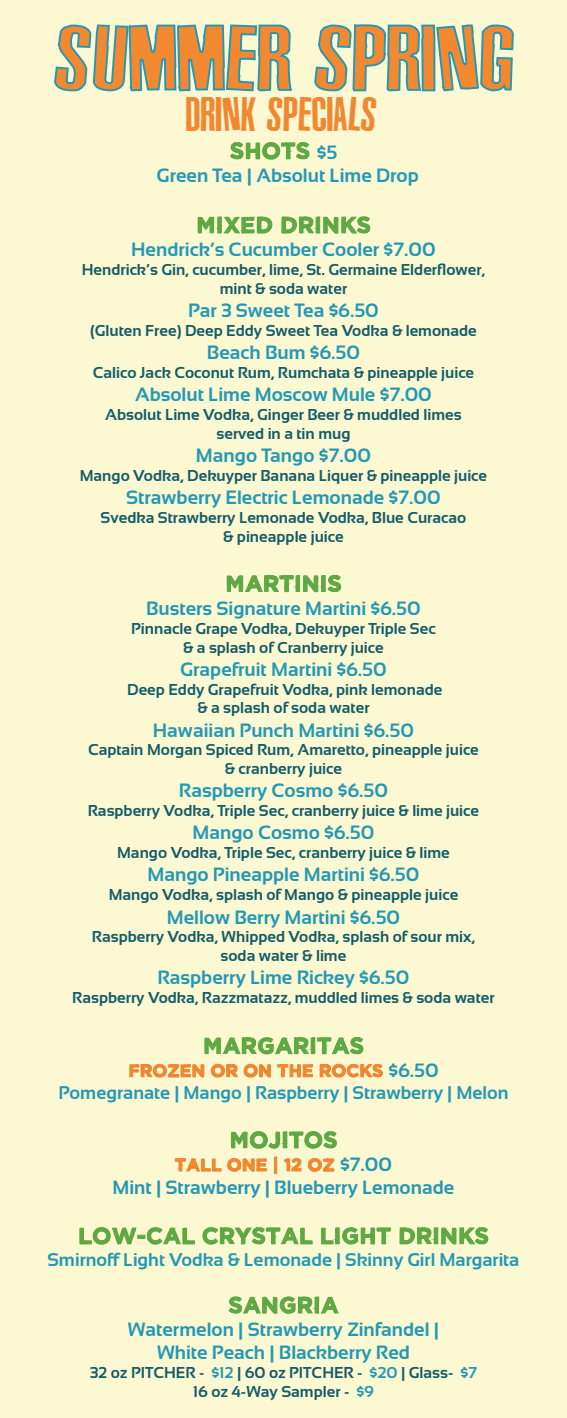
<style>
.page{position:relative;width:567px;height:1418px;background:#fbf8d2}
.page>*{position:absolute;margin:0;border:0;box-sizing:border-box;transform-origin:0 0}
.t1{font:70px "Vinyl Stickons";color:#f28931;scale:1.21 1}
.t2{font:36.75px "Vinyl Stickons";color:#f18831}
.t3{font:22.75px "Wicked Grit";color:#5fa944}
.t4{font:700 19.25px/23.1px "Sansation";color:#2398b5;text-align:center}
.t5{font:700 18.38px "Sansation";color:#2398b5}
.t6{font:700 15.75px/18.9px "Sansation";color:#145c68;text-align:center}
.s1{font-family:"Sansation";font-weight:700;font-size:19.25px;color:#2398b5}
.s2{color:#2398b5}
</style>
<div class="page">
<svg style="left:54px;top:24px;width:238px;height:68px"></svg>
<svg style="left:314px;top:23px;width:200px;height:69px"></svg>
<svg style="left:230px;top:142px;width:80px;height:17px"></svg>
<svg style="left:198px;top:217px;width:74px;height:16px"></svg>
<svg style="left:282px;top:216px;width:88px;height:17px"></svg>
<svg style="left:227px;top:574px;width:114px;height:18px"></svg>
<svg style="left:205px;top:1037px;width:158px;height:17px"></svg>
<svg style="left:130px;top:1064px;width:74px;height:13px"></svg>
<svg style="left:211px;top:1064px;width:27px;height:13px"></svg>
<svg style="left:244px;top:1064px;width:69px;height:13px"></svg>
<svg style="left:320px;top:1064px;width:63px;height:13px"></svg>
<svg style="left:231px;top:1131px;width:106px;height:17px"></svg>
<svg style="left:174px;top:1158px;width:47px;height:13px"></svg>
<svg style="left:228px;top:1158px;width:39px;height:13px"></svg>
<svg style="left:274px;top:1156px;width:3px;height:18px"></svg>
<svg style="left:284px;top:1158px;width:17px;height:13px"></svg>
<svg style="left:308px;top:1158px;width:26px;height:13px"></svg>
<svg style="left:80px;top:1227px;width:115px;height:17px"></svg>
<svg style="left:203px;top:1227px;width:109px;height:17px"></svg>
<svg style="left:321px;top:1227px;width:70px;height:17px"></svg>
<svg style="left:400px;top:1227px;width:88px;height:17px"></svg>
<svg style="left:229px;top:1296px;width:109px;height:17px"></svg>
<h1 class="t1" style="left:55px;top:25px;width:382px">SUMMER SPRING</h1>
<h2 class="t2" style="left:186px;top:97px;width:193px">DRINK SPECIALS</h2>
<h3 class="t3" style="left:230px;top:140px;width:109px">SHOTS <span class="s1">$5</span></h3>
<p class="t4" style="left:157px;top:164px;width:264px">Green Tea | Absolut Lime Drop</p>
<h3 class="t3" style="left:196px;top:215px;width:176px">MIXED DRINKS</h3>
<p class="t4" style="left:131px;top:238px;width:306px">Hendrick’s Cucumber Cooler $7.00</p>
<p class="t6" style="left:82px;top:260px;width:405px">Hendrick’s Gin, cucumber, lime, St. Germaine Elderflower, mint &amp; soda water</p>
<p class="t4" style="left:188px;top:299px;width:192px">Par 3 Sweet Tea $6.50</p>
<p class="t6" style="left:90px;top:321px;width:388px">(Gluten Free) Deep Eddy Sweet Tea Vodka &amp; lemonade</p>
<p class="t4" style="left:207px;top:341px;width:155px">Beach Bum $6.50</p>
<p class="t6" style="left:93px;top:363px;width:383px">Calico Jack Coconut Rum, Rumchata &amp; pineapple juice</p>
<p class="t4" style="left:135px;top:383px;width:298px">Absolut Lime Moscow Mule $7.00</p>
<p class="t6" style="left:105px;top:405px;width:358px">Absolut Lime Vodka, Ginger Beer &amp; muddled limes served in a tin mug</p>
<p class="t4" style="left:196px;top:444px;width:176px">Mango Tango $7.00</p>
<p class="t6" style="left:80px;top:466px;width:409px">Mango Vodka, Dekuyper Banana Liquer &amp; pineapple juice</p>
<p class="t4" style="left:126px;top:486px;width:316px">Strawberry Electric Lemonade $7.00</p>
<p class="t6" style="left:101px;top:508px;width:367px">Svedka Strawberry Lemonade Vodka, Blue Curacao &amp; pineapple juice</p>
<h3 class="t3" style="left:225px;top:573px;width:118px">MARTINIS</h3>
<p class="t4" style="left:146px;top:596px;width:276px">Busters Signature Martini $6.50</p>
<p class="t6" style="left:131px;top:618px;width:306px">Pinnacle Grape Vodka, Dekuyper Triple Sec &amp; a splash of Cranberry juice</p>
<p class="t4" style="left:180px;top:657px;width:208px">Grapefruit Martini $6.50</p>
<p class="t6" style="left:127px;top:679px;width:317px">Deep Eddy Grapefruit Vodka, pink lemonade &amp; a splash of soda water</p>
<p class="t4" style="left:153px;top:718px;width:263px">Hawaiian Punch Martini $6.50</p>
<p class="t6" style="left:88px;top:740px;width:392px">Captain Morgan Spiced Rum, Amaretto, pineapple juice &amp; cranberry juice</p>
<p class="t4" style="left:179px;top:779px;width:210px">Raspberry Cosmo $6.50</p>
<p class="t6" style="left:88px;top:801px;width:393px">Raspberry Vodka, Triple Sec, cranberry juice &amp; lime juice</p>
<p class="t4" style="left:193px;top:821px;width:183px">Mango Cosmo $6.50</p>
<p class="t6" style="left:117px;top:843px;width:334px">Mango Vodka, Triple Sec, cranberry juice &amp; lime</p>
<p class="t4" style="left:147px;top:863px;width:274px">Mango Pineapple Martini $6.50</p>
<p class="t6" style="left:109px;top:885px;width:351px">Mango Vodka, splash of Mango &amp; pineapple juice</p>
<p class="t4" style="left:167px;top:905px;width:235px">Mellow Berry Martini $6.50</p>
<p class="t6" style="left:92px;top:927px;width:385px">Raspberry Vodka, Whipped Vodka, splash of sour mix, soda water &amp; lime</p>
<p class="t4" style="left:158px;top:966px;width:253px">Raspberry Lime Rickey $6.50</p>
<p class="t6" style="left:72px;top:988px;width:424px">Raspberry Vodka, Razzmatazz, muddled limes &amp; soda water</p>
<p class="t5" style="left:58px;top:1082px;width:452px">Pomegranate | Mango | Raspberry | Strawberry | Melon</p>
<p class="t4" style="left:113px;top:1176px;width:343px">Mint | Strawberry | Blueberry Lemonade</p>
<p class="t5" style="left:48px;top:1249px;width:473px">Smirnoff Light Vodka &amp; Lemonade | Skinny Girl Margarita</p>
<p class="t4" style="left:128px;top:1318px;width:313px">Watermelon | Strawberry Zinfandel |<br>White Peach | Blackberry Red</p>
<p class="t6" style="left:90px;top:1363px;width:389px">32 oz PITCHER - <span class="s2">$12</span> | 60 oz PITCHER - <span class="s2">$20</span> | Glass- <span class="s2">$7<br></span>16 oz 4-Way Sampler - <span class="s2">$9</span></p>
</div>
